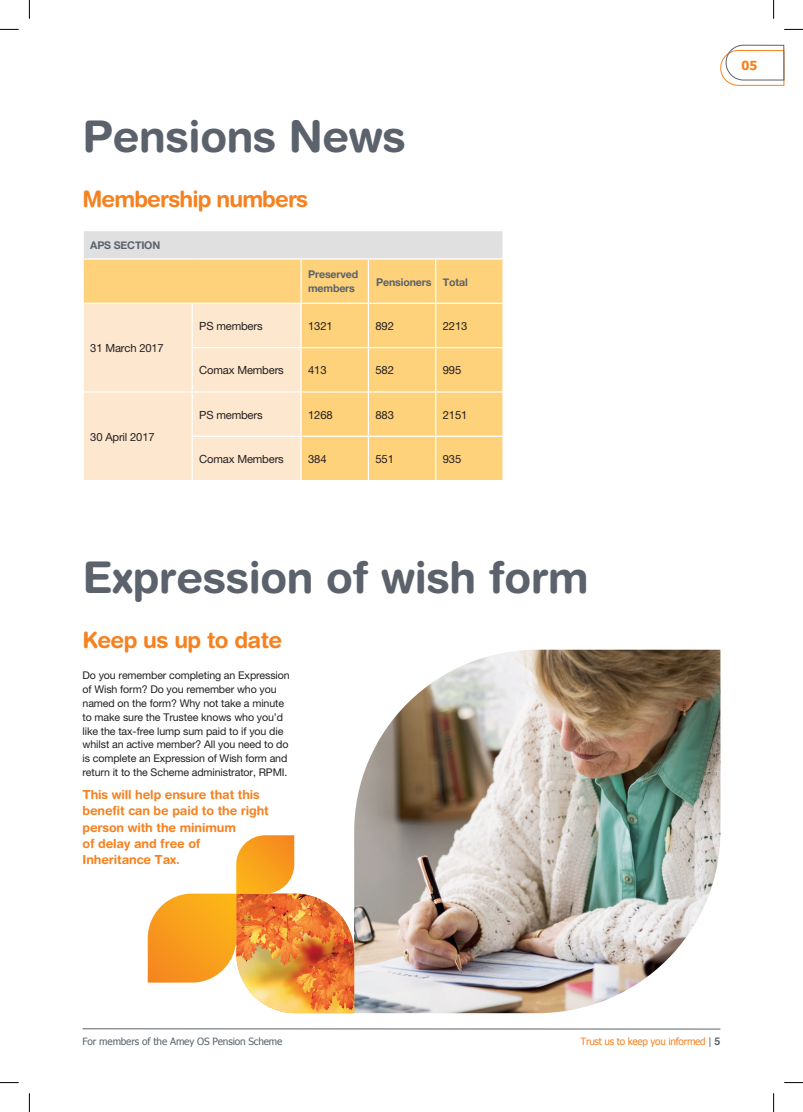
<style>
.page{position:relative;width:803px;height:1112px;background:#fff}
.page>*{position:absolute;margin:0;border:0;box-sizing:border-box;transform-origin:0 0}
.Head{font:700 43.75px "Helvetica Rounded";letter-spacing:-.01em;color:#5b626b}
.Sub_head_orange{font:700 22.5px "Helvetica Rounded";letter-spacing:-.04em;color:#f58220}
.t1{font:700 12.5px/16.2px "Helvetica Rounded";letter-spacing:-.01em;color:#f58220}
.t2{font:700 12.5px "Tahoma";color:#f58220}
.t3{font:11.25px "Helvetica Neue LT";letter-spacing:-.015em;color:#231f20}
.t4{font:10.62px/13.8px "Helvetica Neue LT";letter-spacing:-.01em;color:#231f20}
.t5{font:700 10.62px/13.8px "Helvetica Neue";letter-spacing:-.015em;color:#5b626b}
.t6{font:10px "Tahoma";letter-spacing:-.015em;color:#5b626b}
.t7{font:10px "Tahoma";letter-spacing:-.03em;color:#f58220}
.s1{color:#5b626b}
.s2{font-family:"Helvetica";font-weight:700;font-size:10.62px;color:#5b626b}
</style>
<div class="page">
<img style="left:354px;top:649px;width:366px;height:363px">
<svg style="left:720px;top:45px;width:64px;height:41px"></svg>
<div style="left:83px;top:230px;width:420px;height:29px;background:#e0e0e1"></div>
<div style="left:84px;top:259px;width:418px;height:221px;background:#fed17b"></div>
<div style="left:84px;top:304px;width:216px;height:176px;background:#fee7cf"></div>
<hr style="left:83px;top:230px;width:109px;height:1px;background:#fff">
<svg style="left:83px;top:231px;width:1px;height:27px"></svg>
<hr style="left:192px;top:230px;width:109px;height:1px;background:#fff">
<hr style="left:301px;top:230px;width:67px;height:1px;background:#fff">
<hr style="left:368px;top:230px;width:68px;height:1px;background:#fff">
<hr style="left:436px;top:230px;width:68px;height:1px;background:#fff">
<hr style="left:502px;top:231px;width:2px;height:27px;background:#fff">
<hr style="left:83px;top:258px;width:109px;height:1px;background:#fff">
<hr style="left:192px;top:258px;width:109px;height:1px;background:#fff">
<hr style="left:301px;top:258px;width:67px;height:1px;background:#fff">
<hr style="left:300px;top:259px;width:2px;height:43px;background:#fff">
<hr style="left:368px;top:258px;width:68px;height:1px;background:#fff">
<hr style="left:368px;top:259px;width:1px;height:43px;background:#fff">
<hr style="left:436px;top:258px;width:68px;height:1px;background:#fff">
<hr style="left:435px;top:259px;width:1px;height:43px;background:#fff">
<hr style="left:83px;top:302px;width:109px;height:2px;background:#fff">
<hr style="left:192px;top:302px;width:109px;height:2px;background:#fff">
<hr style="left:191px;top:304px;width:2px;height:43px;background:#fff">
<hr style="left:368px;top:304px;width:1px;height:43px;background:#fff">
<hr style="left:435px;top:304px;width:1px;height:43px;background:#fff">
<hr style="left:191px;top:347px;width:110px;height:1px;background:#fff">
<hr style="left:191px;top:348px;width:2px;height:43px;background:#fff">
<hr style="left:368px;top:348px;width:1px;height:43px;background:#fff">
<hr style="left:435px;top:348px;width:1px;height:43px;background:#fff">
<hr style="left:83px;top:391px;width:109px;height:1px;background:#fff">
<hr style="left:192px;top:391px;width:109px;height:1px;background:#fff">
<hr style="left:191px;top:392px;width:2px;height:43px;background:#fff">
<hr style="left:368px;top:392px;width:1px;height:43px;background:#fff">
<hr style="left:435px;top:392px;width:1px;height:43px;background:#fff">
<hr style="left:191px;top:435px;width:110px;height:2px;background:#fff">
<hr style="left:191px;top:437px;width:2px;height:43px;background:#fff">
<hr style="left:368px;top:437px;width:1px;height:43px;background:#fff">
<hr style="left:435px;top:437px;width:1px;height:43px;background:#fff">
<hr style="left:300px;top:304px;width:2px;height:43px;background:#fff">
<hr style="left:300px;top:348px;width:2px;height:43px;background:#fff">
<hr style="left:300px;top:392px;width:2px;height:43px;background:#fff">
<hr style="left:300px;top:437px;width:2px;height:43px;background:#fff">
<hr style="left:301px;top:302px;width:67px;height:2px;background:#fff">
<hr style="left:368px;top:302px;width:68px;height:2px;background:#fff">
<hr style="left:436px;top:302px;width:68px;height:2px;background:#fff">
<hr style="left:301px;top:347px;width:67px;height:1px;background:#fff">
<hr style="left:368px;top:347px;width:68px;height:1px;background:#fff">
<hr style="left:436px;top:347px;width:68px;height:1px;background:#fff">
<hr style="left:301px;top:391px;width:67px;height:1px;background:#fff">
<hr style="left:368px;top:391px;width:68px;height:1px;background:#fff">
<hr style="left:436px;top:391px;width:68px;height:1px;background:#fff">
<hr style="left:301px;top:435px;width:67px;height:2px;background:#fff">
<hr style="left:368px;top:435px;width:68px;height:2px;background:#fff">
<hr style="left:436px;top:435px;width:68px;height:2px;background:#fff">
<svg style="left:148px;top:835px;width:206px;height:177px"></svg>
<hr style="left:83px;top:1028px;width:637px;height:1px;background:#5b626b">
<svg style="left:0;top:29px;width:19px;height:1px"></svg>
<svg style="left:784px;top:29px;width:19px;height:1px"></svg>
<svg style="left:0;top:1082px;width:19px;height:1px"></svg>
<svg style="left:784px;top:1082px;width:19px;height:1px"></svg>
<svg style="left:29px;top:0;width:1px;height:19px"></svg>
<svg style="left:29px;top:1093px;width:1px;height:18px"></svg>
<svg style="left:773px;top:0;width:1px;height:19px"></svg>
<svg style="left:773px;top:1093px;width:1px;height:18px"></svg>
<p class="Head" style="left:83px;top:110px;width:325px">Pensions News</p>
<p class="Sub_head_orange" style="left:83px;top:185px;width:227px">Membership numbers</p>
<p class="t5" style="left:90px;top:238px;width:72px">APS SECTION</p>
<p class="t3" style="left:90px;top:341px;width:75px">31 March 2017</p>
<p class="t3" style="left:90px;top:430px;width:66px">30 April 2017</p>
<p class="t5" style="left:308px;top:268px;width:52px">Preserved members</p>
<p class="t5" style="left:376px;top:276px;width:57px">Pensioners</p>
<p class="t5" style="left:443px;top:276px;width:26px">Total</p>
<p class="t3" style="left:199px;top:319px;width:65px">PS members</p>
<p class="t3" style="left:308px;top:319px;width:26px">1321</p>
<p class="t3" style="left:375px;top:319px;width:20px">892</p>
<p class="t3" style="left:443px;top:319px;width:26px">2213</p>
<p class="t3" style="left:199px;top:363px;width:86px">Comax Members</p>
<p class="t3" style="left:308px;top:363px;width:20px">413</p>
<p class="t3" style="left:375px;top:363px;width:20px">582</p>
<p class="t3" style="left:443px;top:363px;width:20px">995</p>
<p class="t3" style="left:199px;top:408px;width:65px">PS members</p>
<p class="t3" style="left:308px;top:408px;width:26px">1268</p>
<p class="t3" style="left:375px;top:408px;width:20px">883</p>
<p class="t3" style="left:443px;top:408px;width:26px">2151</p>
<p class="t3" style="left:199px;top:452px;width:86px">Comax Members</p>
<p class="t3" style="left:308px;top:452px;width:20px">384</p>
<p class="t3" style="left:375px;top:452px;width:20px">551</p>
<p class="t3" style="left:443px;top:452px;width:20px">935</p>
<p class="Head" style="left:83px;top:551px;width:508px">Expression of wish form</p>
<p class="Sub_head_orange" style="left:83px;top:626px;width:201px">Keep us up to date</p>
<p class="t4" style="left:83px;top:668px;width:209px">Do you remember completing an Expression of Wish form? Do you remember who you named on the form? Why not take a minute to make sure the Trustee knows who you’d like the tax-free lump sum paid to if you die whilst an active member? All you need to do is complete an Expression of Wish form and return it to the Scheme administrator, RPMI.</p>
<p class="t1" style="left:83px;top:786px;width:188px">This will help ensure that this benefit can be paid to the right person with the minimum<br>of delay and free of<br>Inheritance Tax.</p>
<p class="t2" style="left:741px;top:57px;width:17px">05</p>
<p class="t6" style="left:83px;top:1033px;width:201px">For members of the Amey OS Pension Scheme</p>
<p class="t7" style="left:580px;top:1034px;width:141px">Trust us to keep you informed <span class="s1">|</span> <span class="s2">5</span></p>
</div>
